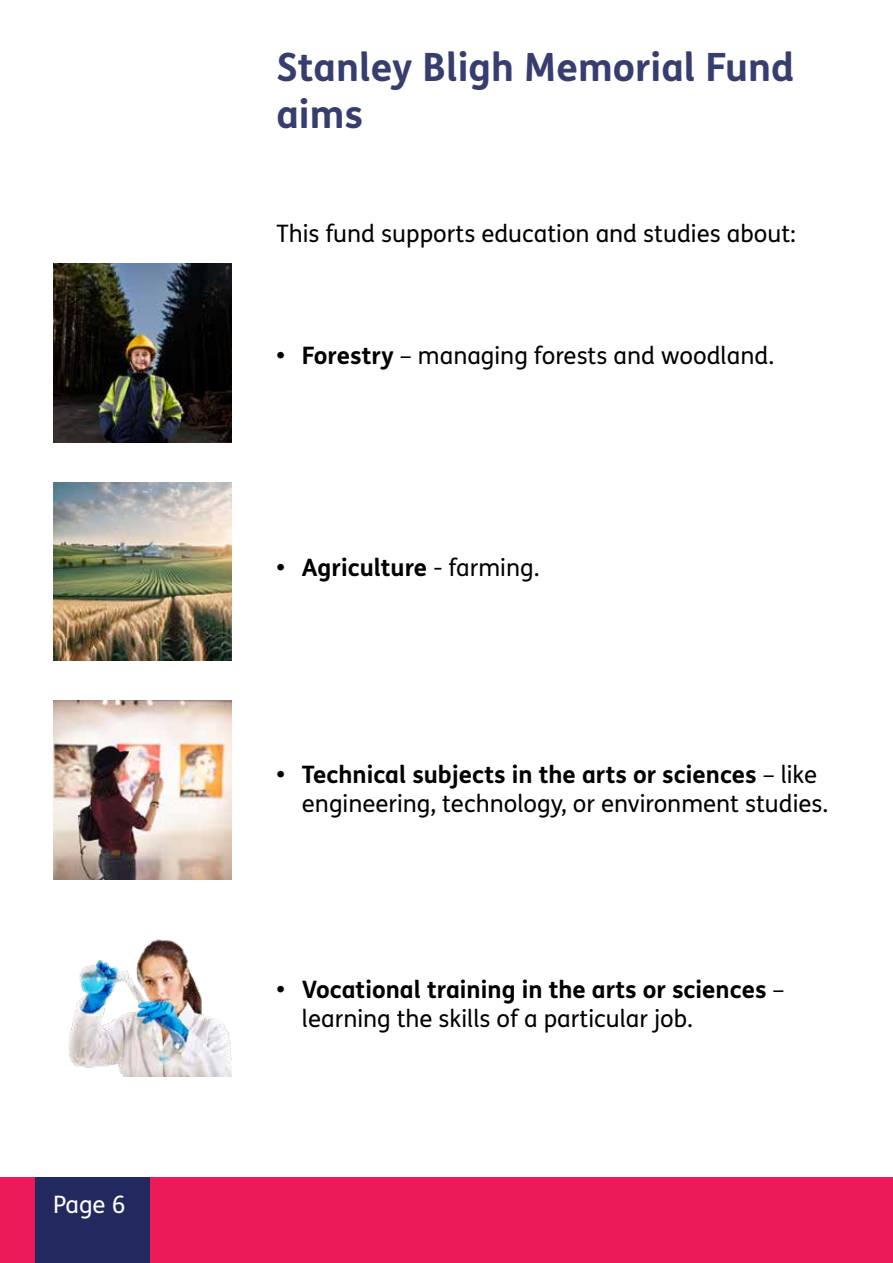
<style>
.page{position:relative;width:893px;height:1263px;background:#fff}
.page>*{position:absolute;margin:0;border:0;box-sizing:border-box;transform-origin:0 0}
.t1{font:700 39px/46.8px "FS Me Pro";color:#373e6f}
.Bodytext{font:24px/28.8px "FS Me Pro";color:#000}
.t2{font:700 24px/28.8px "FS Me Pro";color:#000}
.t3{font:24px "FS Me Pro";color:#fff}
.s1{font-weight:700}
.s2{font-weight:400}
</style>
<div class="page">
<div style="left:0;top:1177px;width:893px;height:86px;background:#ed1a59"></div>
<div style="left:35px;top:1177px;width:115px;height:86px;background:#21295f"></div>
<img style="left:53px;top:264px;width:178px;height:178px">
<img style="left:53px;top:701px;width:179px;height:178px">
<img style="left:68px;top:939px;width:164px;height:137px">
<img style="left:53px;top:482px;width:179px;height:179px">
<p class="t3" style="left:53px;top:1188px;width:74px">Page 6</p>
<h2 class="t1" style="left:276px;top:42px;width:519px">Stanley Bligh Memorial Fund aims</h2>
<p class="Bodytext" style="left:276px;top:218px;width:521px">This fund supports education and studies about:</p>
<p class="Bodytext" style="left:276px;top:341px;width:499px"><span class="s1">• Forestry</span> – managing forests and woodland.</p>
<p class="t2" style="left:276px;top:551px;width:265px">• Agriculture <span class="s2">- farming.</span></p>
<p class="Bodytext" style="left:302px;top:760px;width:528px;text-indent:-26px"><span class="s1">• Technical subjects in the arts or sciences</span> – like engineering, technology, or environment studies.</p>
<p class="t2" style="left:302px;top:974px;width:484px;text-indent:-26px">• Vocational training in the arts or sciences <span class="s2">– learning the skills of a particular job.</span></p>
</div>
